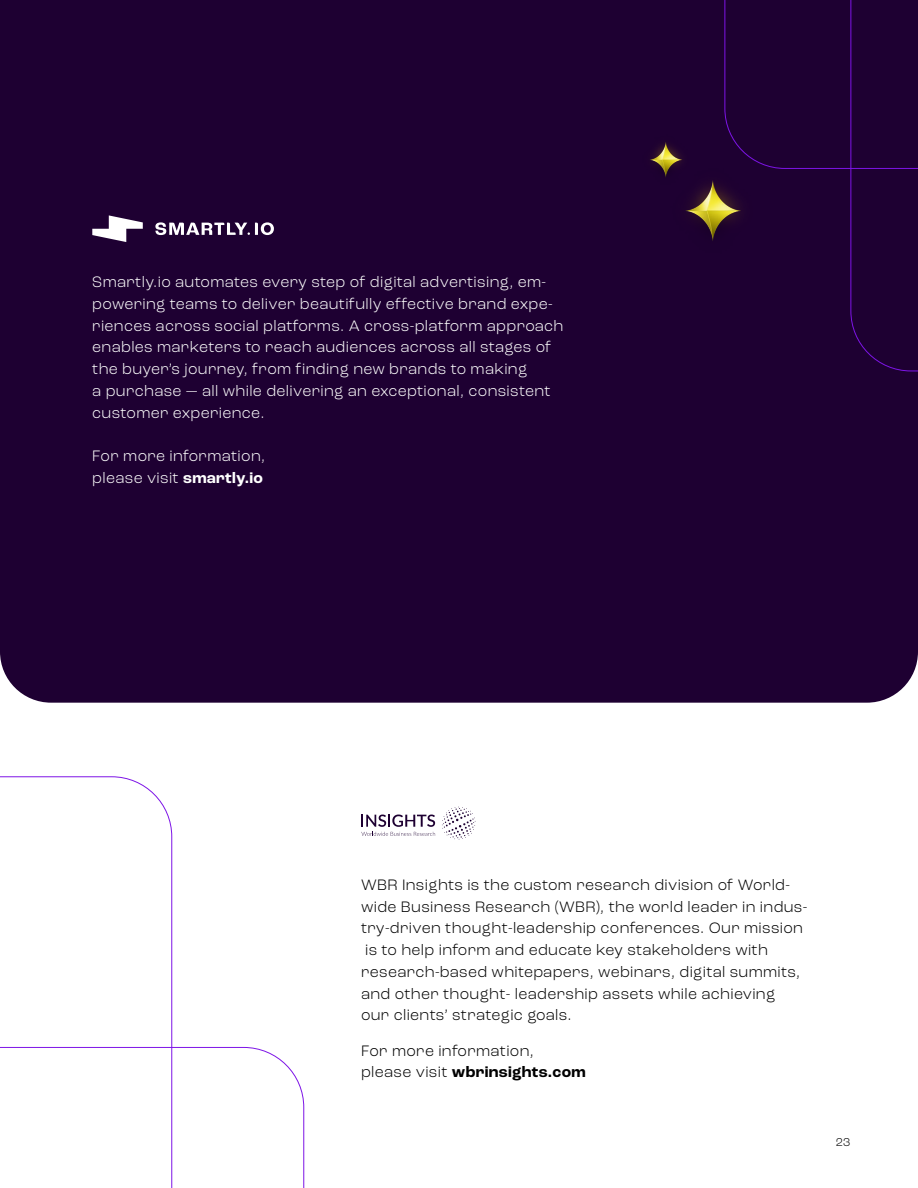
<style>
.page{position:relative;width:918px;height:1188px;background:#fff}
.page>*{position:absolute;margin:0;border:0;box-sizing:border-box;transform-origin:0 0}
.t1{font:300 15.9px/21.8px "Roc Grotesk";letter-spacing:.02em;color:#fff}
.t2{font:300 15.9px/21.8px "Roc Grotesk";letter-spacing:.02em;color:#000}
.t3{font:300 12px "Roc Grotesk";color:#000}
.s1{font-weight:700}
</style>
<div class="page">
<div style="left:0;top:0;width:918px;height:703px;background:#1e0032"></div>
<svg style="left:92px;top:215px;width:51px;height:27px"></svg>
<svg style="left:155px;top:222px;width:119px;height:13px"></svg>
<svg style="left:442px;top:807px;width:34px;height:33px"></svg>
<svg style="left:361px;top:815px;width:74px;height:21px"></svg>
<div style="left:724px;top:0;width:194px;height:372px;background:#1e0032"></div>
<svg style="left:0;top:776px;width:173px;height:271px"></svg>
<svg style="left:0;top:1047px;width:305px;height:141px"></svg>
<div style="left:613px;top:110px;width:199px;height:200px;background:#1e0032"></div>
<p class="t1" style="left:92px;top:271px;width:473px">Smartly.io automates every step of digital advertising, em&shy;powering teams to deliver beautifully effective brand expe&shy;riences across social platforms. A cross-platform approach enables marketers to reach audiences across all stages of the buyer’s journey, from finding new brands to making<br>a purchase — all while delivering an exceptional, consistent customer experience.</p>
<p class="t1" style="left:92px;top:445px;width:174px">For more information, please visit <span class="s1">smartly.io</span></p>
<p class="t2" style="left:361px;top:874px;width:448px">WBR Insights is the custom research division of World&shy;wide Business Research (WBR), the world leader in indus&shy;try-driven thought-leadership conferences. Our mission is to help inform and educate key stakeholders with research-based whitepapers, webinars, digital summits, and other thought- leadership assets while achieving our clients’ strategic goals.</p>
<p class="t2" style="left:361px;top:1039px;width:226px">For more information, please visit <span class="s1">wbrinsights.com</span></p>
<p class="t3" style="left:836px;top:1135px;width:16px">23</p>
</div>
